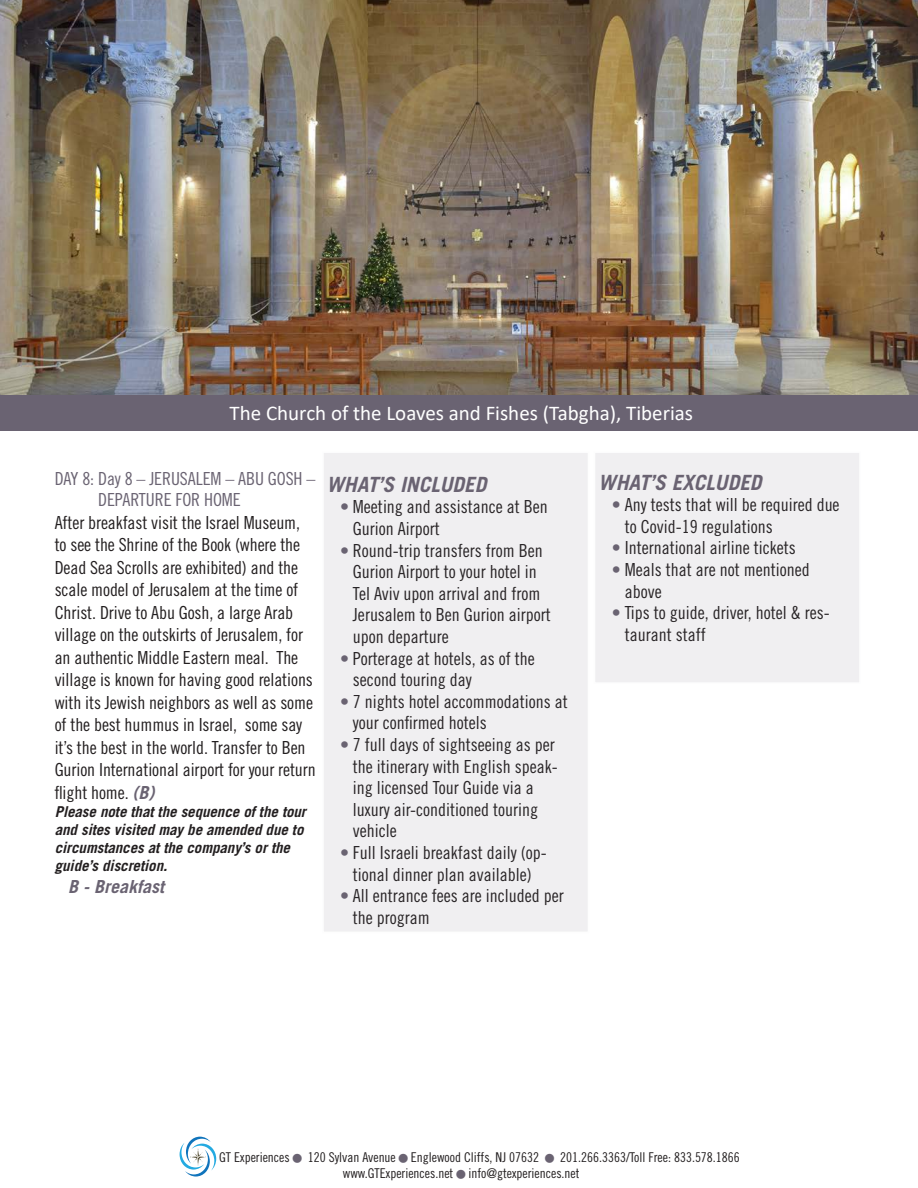
<style>
.page{position:relative;width:918px;height:1188px;background:#fff}
.page>*{position:absolute;margin:0;border:0;box-sizing:border-box;transform-origin:0 0}
.t1{font:21px "Calibri";color:#fff}
.t2{font:italic 700 21px "Trade Gothic LT Std";color:#6a6372}
.t3{font:18px/21.6px "Trade Gothic LT Std Cn 18";color:#231f20}
.t4{font:18px/21px "Trade Gothic LT Std Cn 18";letter-spacing:-.005em;color:#6a6372}
.t5{font:italic 700 18px "Trade Gothic LT Std";color:#6a6372}
.t6{font:italic 700 15px/18px "Trade Gothic LT Std";letter-spacing:-.005em;color:#231f20}
.t7{font:13.5px "Trade Gothic LT Std Cn 18";color:#231f20}
.s1{font-family:"Trade Gothic LT Std";font-weight:700;font-style:italic;color:#6a6372}
.s2{color:#6a6372}
</style>
<div class="page">
<img style="left:0;top:0;width:918px;height:395px">
<div style="left:594px;top:451px;width:267px;height:233px;background:#f0eff1;border:2px solid #edf0f4"></div>
<div style="left:322px;top:451px;width:267px;height:482px;background:#f0eff1;border:2px solid #edf0f4"></div>
<svg style="left:180px;top:1137px;width:36px;height:40px"></svg>
<div style="left:0;top:395px;width:918px;height:35px;background:#6a6372"></div>
<p class="t1" style="left:230px;top:399px;width:465px">The Church of the Loaves and Fishes (Tabgha), Tiberias</p>
<p class="t4" style="left:98px;top:468px;width:219px;text-indent:-43px">DAY 8: Day 8 – JERUSALEM – ABU GOSH –<br>DEPARTURE FOR HOME</p>
<p class="t3" style="left:55px;top:511px;width:263px;line-height:22.5px">After breakfast visit the Israel Museum, to see the Shrine of the Book (where the Dead Sea Scrolls are exhibited) and the scale model of Jerusalem at the time of Christ. Drive to Abu Gosh, a large Arab village on the outskirts of Jerusalem, for an authentic Middle Eastern meal. The village is known for having good relations with its Jewish neighbors as well as some of the best hummus in Israel, some say it’s the best in the world. Transfer to Ben Gurion International airport for your return flight home. <span class="s1">(B)</span></p>
<p class="t6" style="left:55px;top:803px;width:253px">Please note that the sequence of the tour and sites visited may be amended due to circumstances at the company’s or the guide’s discretion.</p>
<p class="t5" style="left:68px;top:875px;width:98px">B - Breakfast</p>
<p class="t2" style="left:327px;top:471px;width:161px">WHAT’S INCLUDED</p>
<p class="t3" style="left:353px;top:496px;width:196px;text-indent:-13px"><span class="s2">•</span> Meeting and assistance at Ben<br>Gurion Airport</p>
<p class="t3" style="left:353px;top:539px;width:199px;text-indent:-13px"><span class="s2">•</span> Round-trip transfers from Ben<br>Gurion Airport to your hotel in<br>Tel Aviv upon arrival and from<br>Jerusalem to Ben Gurion airport upon departure</p>
<p class="t3" style="left:353px;top:647px;width:183px;text-indent:-13px"><span class="s2">•</span> Porterage at hotels, as of the second touring day</p>
<p class="t3" style="left:353px;top:690px;width:216px;text-indent:-13px"><span class="s2">•</span> 7 nights hotel accommodations at your confirmed hotels</p>
<p class="t3" style="left:353px;top:734px;width:206px;text-indent:-13px"><span class="s2">•</span> 7 full days of sightseeing as per the itinerary with English speak&shy;ing licensed Tour Guide via a luxury air-conditioned touring vehicle</p>
<p class="t3" style="left:340px;top:842px;width:208px;text-align:center"><span class="s2">•</span> Full Israeli breakfast daily (op&shy;tional dinner plan available)</p>
<p class="t3" style="left:353px;top:885px;width:212px;text-indent:-13px"><span class="s2">•</span> All entrance fees are included per the program</p>
<p class="t2" style="left:598px;top:469px;width:165px">WHAT’S EXCLUDED</p>
<p class="t3" style="left:625px;top:494px;width:216px;text-indent:-13px"><span class="s2">•</span> Any tests that will be required due to Covid-19 regulations</p>
<p class="t3" style="left:612px;top:537px;width:185px"><span class="s2">•</span> International airline tickets</p>
<p class="t3" style="left:625px;top:559px;width:186px;text-indent:-13px"><span class="s2">•</span> Meals that are not mentioned above</p>
<p class="t3" style="left:625px;top:602px;width:206px;text-indent:-13px"><span class="s2">•</span> Tips to guide, driver, hotel &amp; res&shy;taurant staff</p>
<p class="t7" style="left:219px;top:1149px;width:522px">GT Experiences <span class="s2">■</span> 120 Sylvan Avenue <span class="s2">■</span> Englewood Cliffs, NJ 07632 <span class="s2">■</span> 201.266.3363/Toll Free: 833.578.1866</p>
<p class="t7" style="left:343px;top:1166px;width:238px">www.GTExperiences.net <span class="s2">■</span> info@gtexperiences.net</p>
</div>
